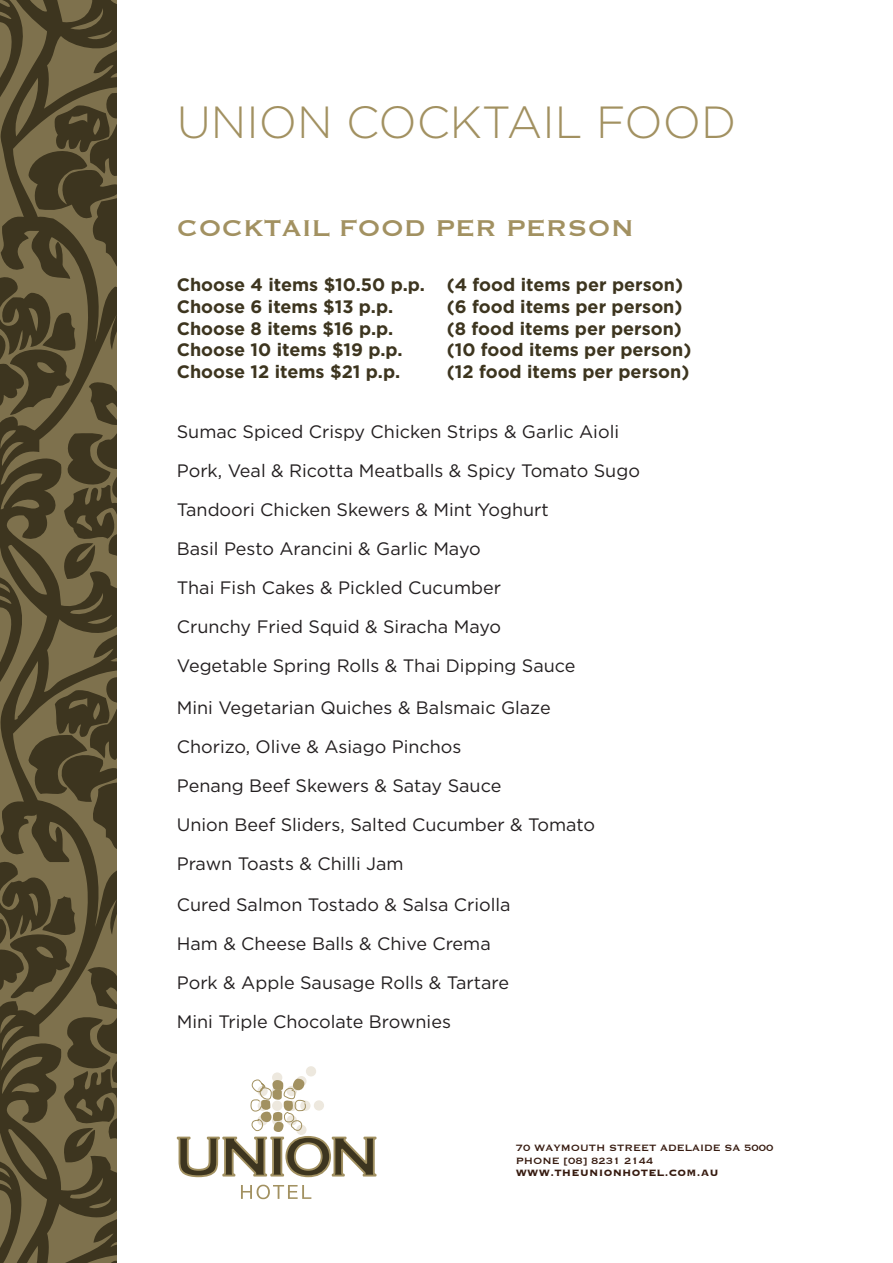
<style>
.page{position:relative;width:893px;height:1263px;background:#fff}
.page>*{position:absolute;margin:0;border:0;box-sizing:border-box;transform-origin:0 0}
.t1{font:300 45px "Gotham";color:#a29161}
.t2{font:30px "Copperplate";color:#a29161}
.t3{font:18px "Gotham";color:#231f20}
.t4{font:700 18px/21.6px "Gotham";color:#3d351f}
.t5{font:12px/12.8px "Copperplate";color:#371b10}
.t6{font:700 12px "Copperplate";letter-spacing:.02em;color:#371b10}
</style>
<div class="page">
<svg style="left:0;top:545px;width:1px;height:60px"></svg>
<svg style="left:1px;top:531px;width:115px;height:482px;background:#5b5034"></svg>
<svg style="left:69px;top:697px;width:34px;height:23px"></svg>
<svg style="left:0;top:1013px;width:116px;height:250px;background:#5b5134"></svg>
<svg style="left:0;top:0;width:116px;height:531px;background:#594f33"></svg>
<div style="left:272px;top:1072px;width:10px;height:11px;background:#ede8de;border-radius:50%"></div>
<svg style="left:296px;top:1076px;width:11px;height:10px"></svg>
<div style="left:306px;top:1066px;width:10px;height:10px;background:#ede8de;border-radius:50%"></div>
<svg style="left:176px;top:1079px;width:201px;height:99px"></svg>
<svg style="left:241px;top:1185px;width:70px;height:14px"></svg>
<p class="t1" style="left:177px;top:94px;width:561px">UNION COCKTAIL FOOD</p>
<p class="t2" style="left:177px;top:208px;width:459px">COCKTAIL FOOD PER PERSON</p>
<p class="t4" style="left:177px;top:274px;width:508px">Choose 4 items $10.50 p.p. (4 food items per person)<br>Choose 6 items $13 p.p.</p>
<p class="t4" style="left:447px;top:296px;width:237px">(6 food items per person)</p>
<p class="t4" style="left:177px;top:317px;width:218px">Choose 8 items $16 p.p.</p>
<p class="t4" style="left:447px;top:317px;width:237px">(8 food items per person)</p>
<p class="t4" style="left:177px;top:339px;width:227px">Choose 10 items $19 p.p.</p>
<p class="t4" style="left:447px;top:339px;width:246px">(10 food items per person)</p>
<p class="t4" style="left:177px;top:361px;width:225px">Choose 12 items $21 p.p.</p>
<p class="t4" style="left:447px;top:361px;width:244px">(12 food items per person)</p>
<p class="t3" style="left:177px;top:421px;width:444px">Sumac Spiced Crispy Chicken Strips &amp; Garlic Aioli</p>
<p class="t3" style="left:177px;top:460px;width:465px">Pork, Veal &amp; Ricotta Meatballs &amp; Spicy Tomato Sugo</p>
<p class="t3" style="left:177px;top:499px;width:373px">Tandoori Chicken Skewers &amp; Mint Yoghurt</p>
<p class="t3" style="left:177px;top:538px;width:305px">Basil Pesto Arancini &amp; Garlic Mayo</p>
<p class="t3" style="left:177px;top:577px;width:326px">Thai Fish Cakes &amp; Pickled Cucumber</p>
<p class="t3" style="left:177px;top:616px;width:326px">Crunchy Fried Squid &amp; Siracha Mayo</p>
<p class="t3" style="left:177px;top:655px;width:400px">Vegetable Spring Rolls &amp; Thai Dipping Sauce</p>
<p class="t3" style="left:177px;top:696px;width:375px">Mini Vegetarian Quiches &amp; Balsmaic Glaze</p>
<p class="t3" style="left:177px;top:735px;width:286px">Chorizo, Olive &amp; Asiago Pinchos</p>
<p class="t3" style="left:177px;top:774px;width:326px">Penang Beef Skewers &amp; Satay Sauce</p>
<p class="t3" style="left:177px;top:813px;width:420px">Union Beef Sliders, Salted Cucumber &amp; Tomato</p>
<p class="t3" style="left:177px;top:852px;width:228px">Prawn Toasts &amp; Chilli Jam</p>
<p class="t3" style="left:177px;top:893px;width:335px">Cured Salmon Tostado &amp; Salsa Criolla</p>
<p class="t3" style="left:177px;top:932px;width:315px">Ham &amp; Cheese Balls &amp; Chive Crema</p>
<p class="t3" style="left:177px;top:971px;width:334px">Pork &amp; Apple Sausage Rolls &amp; Tartare</p>
<p class="t3" style="left:177px;top:1010px;width:276px">Mini Triple Chocolate Brownies</p>
<p class="t5" style="left:516px;top:1140px;width:259px">70 WAYMOUTH STREET ADELAIDE SA 5000<br>PHONE [08] 8231 2144</p>
<p class="t6" style="left:516px;top:1165px;width:205px">WWW.THEUNIONHOTEL.COM.AU</p>
</div>
